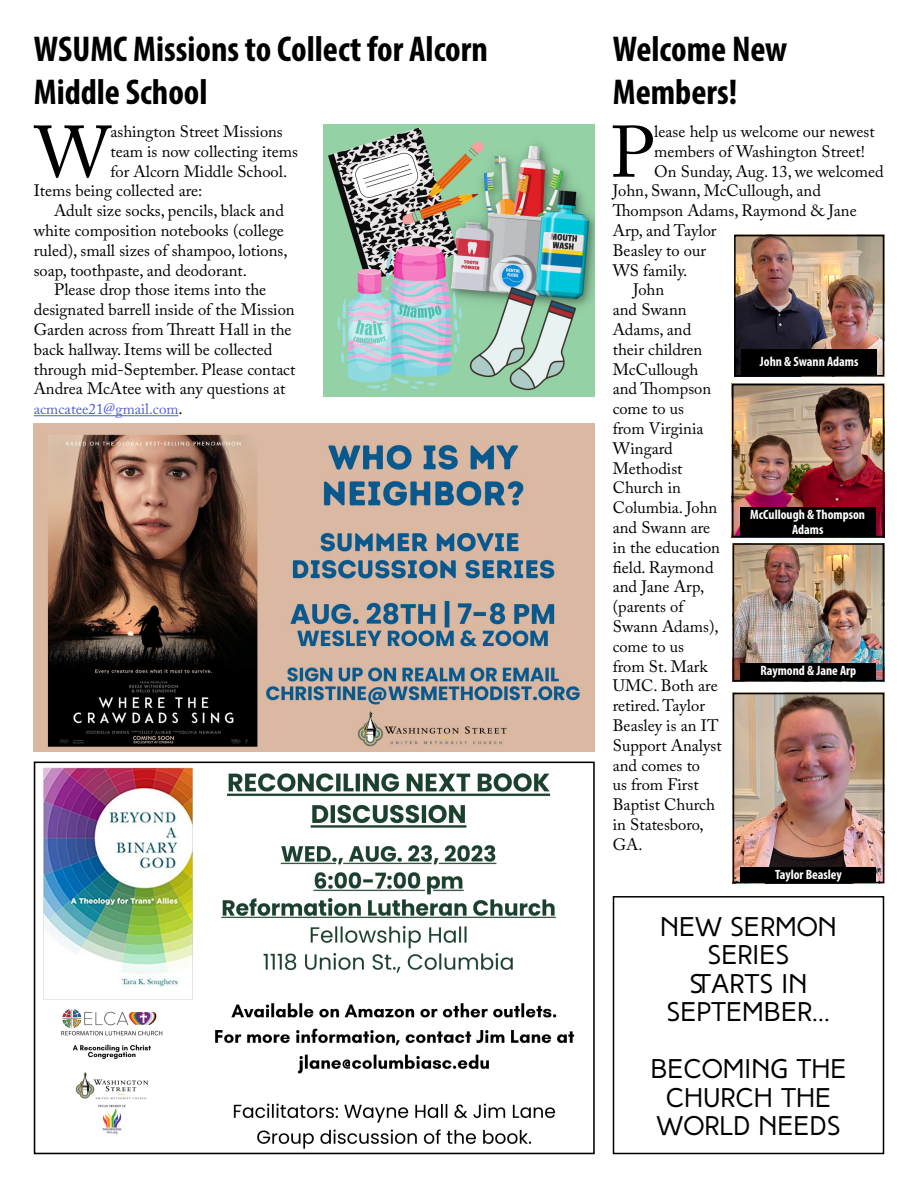
<style>
.page{position:relative;width:918px;height:1188px;background:#fff}
.page>*{position:absolute;margin:0;border:0;box-sizing:border-box;transform-origin:0 0}
.t1{font:72.15px "Adobe Caslon Pro";color:#000}
.t2{font:700 condensed 36px/43.2px "Myriad Pro";color:#000}
.t3{font:27px/28.5px "High Tide Sans";color:#000;text-align:center}
.t4{font:16.5px/19.8px "Adobe Caslon Pro";color:#000}
.t5{font:15px "Adobe Caslon Pro";color:#4f5cd6}
.t6{font:700 condensed 13.5px/15px "Myriad Pro";color:#fff;text-align:center}
.s1{font-size:16.5px;color:#000}
</style>
<div class="page">
<img style="left:43px;top:767px;width:532px;height:382px">
<div style="left:34px;top:762px;width:561px;height:392px;border:2px solid #000"></div>
<img style="left:34px;top:423px;width:561px;height:328px">
<hr style="left:34px;top:415px;width:144px;height:1px;background:#4f5cd6">
<img style="left:323px;top:125px;width:272px;height:271px">
<img style="left:737px;top:238px;width:144px;height:136px">
<div style="left:734px;top:235px;width:150px;height:142px;border:2px solid #000"></div>
<img style="left:735px;top:387px;width:146px;height:147px">
<div style="left:732px;top:384px;width:152px;height:153px;border:2px solid #000"></div>
<img style="left:736px;top:546px;width:145px;height:133px">
<div style="left:733px;top:543px;width:151px;height:139px;border:2px solid #000"></div>
<img style="left:736px;top:696px;width:145px;height:184px">
<div style="left:733px;top:693px;width:151px;height:190px;border:2px solid #000"></div>
<div style="left:613px;top:896px;width:271px;height:258px;border:2px solid #000"></div>
<div style="left:741px;top:867px;width:135px;height:16px;background:#000"></div>
<div style="left:741px;top:349px;width:136px;height:26px;background:#000"></div>
<div style="left:740px;top:508px;width:136px;height:29px;background:#000"></div>
<div style="left:741px;top:663px;width:135px;height:18px;background:#000"></div>
<p class="t2" style="left:34px;top:26px;width:456px">WSUMC Missions to Collect for Alcorn</p>
<p class="t2" style="left:34px;top:70px;width:175px">Middle School</p>
<p class="t1" style="left:35px;top:110px;width:77px">W</p>
<p class="t4" style="left:110px;top:121px;width:174px">ashington Street Missions</p>
<p class="t4" style="left:110px;top:141px;width:189px">team is now collecting items</p>
<p class="t4" style="left:110px;top:161px;width:178px">for Alcorn Middle School.</p>
<p class="t4" style="left:34px;top:181px;width:170px">Items being collected are:</p>
<p class="t4" style="left:34px;top:201px;width:255px;text-indent:20px">Adult size socks, pencils, black and white composition notebooks (college ruled), small sizes of shampoo, lotions, soap, toothpaste, and deodorant.</p>
<p class="t4" style="left:34px;top:280px;width:263px;text-indent:20px">Please drop those items into the designated barrell inside of the Mission Garden across from Threatt Hall in the back hallway. Items will be collected through mid-September. Please contact Andrea McAtee with any questions at</p>
<p class="t5" style="left:34px;top:400px;width:150px">acmcatee21@gmail.com<span class="s1">.</span></p>
<p class="t2" style="left:613px;top:26px;width:176px">Welcome New<br>Members!</p>
<p class="t1" style="left:611px;top:110px;width:45px">P</p>
<p class="t4" style="left:654px;top:121px;width:222px">lease help us welcome our newest</p>
<p class="t4" style="left:654px;top:141px;width:212px">members of Washington Street!</p>
<p class="t4" style="left:654px;top:161px;width:231px">On Sunday, Aug. 13, we welcomed</p>
<p class="t4" style="left:613px;top:181px;width:210px">John, Swann, McCullough, and</p>
<p class="t4" style="left:613px;top:201px;width:246px">Thompson Adams, Raymond &amp; Jane</p>
<p class="t4" style="left:613px;top:220px;width:105px">Arp, and Taylor</p>
<p class="t4" style="left:613px;top:240px;width:95px">Beasley to our</p>
<p class="t4" style="left:613px;top:260px;width:76px">WS family.</p>
<p class="t4" style="left:613px;top:280px;width:111px;text-indent:20px">John<br>and Swann<br>Adams, and their children<br>McCullough and Thompson come to us<br>from Virginia<br>Wingard<br>Methodist<br>Church in<br>Columbia. John and Swann are in the education field. Raymond and Jane Arp, (parents of<br>Swann Adams), come to us<br>from St. Mark<br>UMC. Both are retired. Taylor<br>Beasley is an IT<br>Support Analyst and comes to<br>us from First<br>Baptist Church in Statesboro,<br>GA.</p>
<p class="t6" style="left:760px;top:354px;width:100px">John &amp; Swann Adams</p>
<p class="t6" style="left:750px;top:507px;width:116px">McCullough &amp; Thompson<br>Adams</p>
<p class="t6" style="left:761px;top:662px;width:97px">Raymond &amp; Jane Arp</p>
<p class="t6" style="left:775px;top:867px;width:68px">Taylor Beasley</p>
<p class="t3" style="left:660px;top:912px;width:178px">NEW SERMON<br>SERIES</p>
<p class="t3" style="left:667px;top:969px;width:165px">STARTS IN<br>SEPTEMBER...</p>
<p class="t3" style="left:650px;top:1055px;width:198px">BECOMING THE<br>CHURCH THE<br>WORLD NEEDS</p>
</div>
